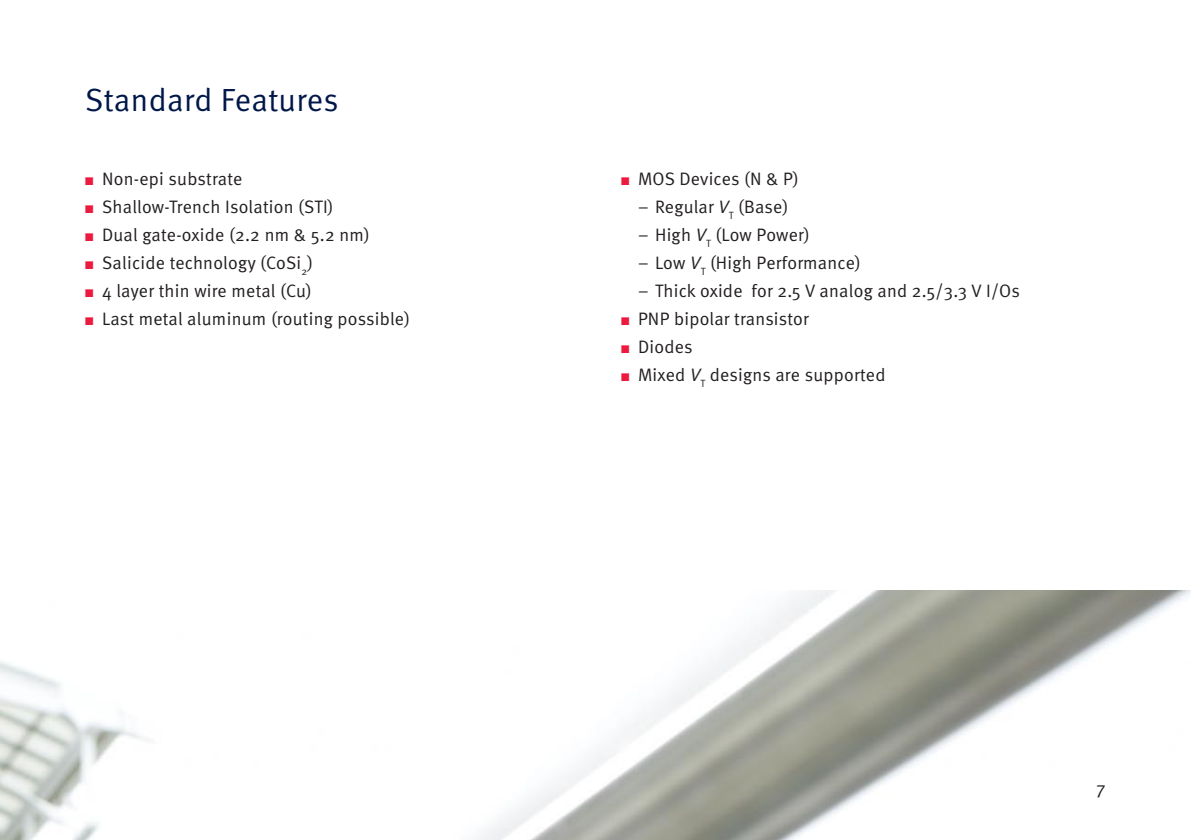
<style>
.page{position:relative;width:1191px;height:840px;background:#fff}
.page>*{position:absolute;margin:0;border:0;box-sizing:border-box;transform-origin:0 0}
.t1{font:32px "Meta Normal";letter-spacing:.01em;color:#00174a}
.t2{font:18px "Meta Normal";letter-spacing:.015em;color:#231f20}
.t3{font:18px "Meta Normal LF";color:#231f20}
.s1{color:#ed1a40}
.s2{font-style:italic}
</style>
<div class="page">
<img style="left:0;top:590px;width:1191px;height:249px">
<h1 class="t1" style="left:85px;top:81px;width:255px">Standard Features</h1>
<p class="t2" style="left:85px;top:168px;width:159px"><span class="s1">■</span> Non-epi substrate</p>
<p class="t2" style="left:85px;top:196px;width:250px"><span class="s1">■</span> Shallow-Trench Isolation (STI)</p>
<p class="t2" style="left:85px;top:224px;width:286px"><span class="s1">■</span> Dual gate-oxide (2.2 nm &amp; 5.2 nm)</p>
<p class="t2" style="left:85px;top:252px;width:229px"><span class="s1">■</span> Salicide technology (CoSi<sub>2</sub>)</p>
<p class="t2" style="left:85px;top:280px;width:228px"><span class="s1">■</span> 4 layer thin wire metal (Cu)</p>
<p class="t2" style="left:85px;top:308px;width:326px"><span class="s1">■</span> Last metal aluminum (routing possible)</p>
<p class="t2" style="left:621px;top:168px;width:179px"><span class="s1">■</span> MOS Devices (N &amp; P)</p>
<p class="t2" style="left:638px;top:196px;width:152px">– Regular <span class="s2">V</span><sub>T</sub> (Base)</p>
<p class="t2" style="left:638px;top:224px;width:173px">– High <span class="s2">V</span><sub>T</sub> (Low Power)</p>
<p class="t2" style="left:638px;top:252px;width:224px">– Low <span class="s2">V</span><sub>T</sub> (High Performance)</p>
<p class="t2" style="left:638px;top:280px;width:383px">– Thick oxide for 2.5 V analog and 2.5/3.3 V I/Os</p>
<p class="t2" style="left:621px;top:308px;width:189px"><span class="s1">■</span> PNP bipolar transistor</p>
<p class="t2" style="left:621px;top:336px;width:73px"><span class="s1">■</span> Diodes</p>
<p class="t2" style="left:621px;top:364px;width:266px"><span class="s1">■</span> Mixed <span class="s2">V</span><sub>T</sub> designs are supported</p>
<p class="t3" style="left:1095px;top:779px;width:12px">7</p>
</div>
